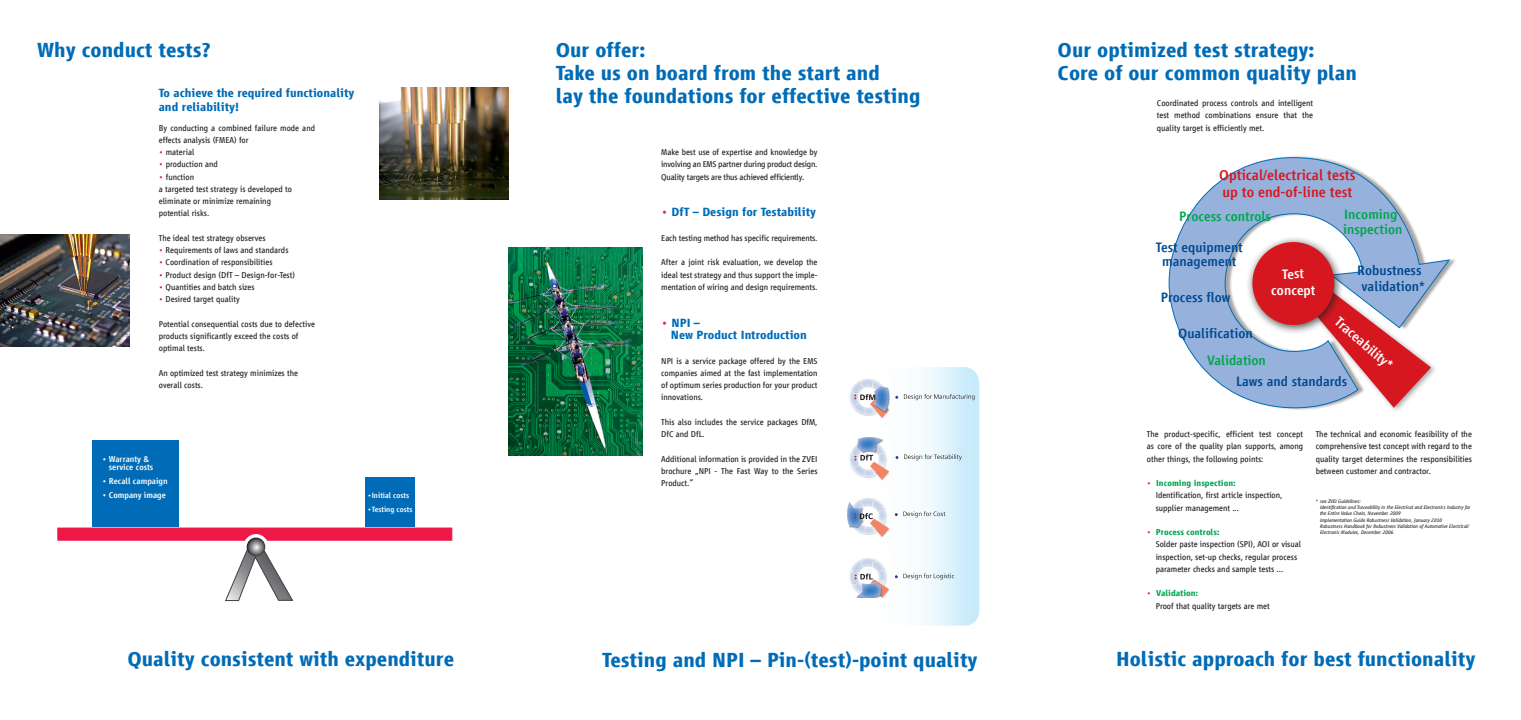
<style>
.page{position:relative;width:1521px;height:720px;background:#fff}
.page>*{position:absolute;margin:0;border:0;box-sizing:border-box;transform-origin:0 0}
.t1{font:700 21px/22.8px "Vialog LT Com";color:#006cb7}
.t2{font:500 14.88px/17.5px "Vialog LT Com";color:#d7171f}
.t3{font:500 14px/14px "Vialog LT Com";color:#014990;text-align:center}
.t4{font:500 14px/15.8px "Vialog LT Com";color:#00a54f}
.t5{font:500 14px/16.8px "Vialog LT Com";letter-spacing:-.01em;color:#fff;text-align:center}
.t6{font:700 12.25px/14px "Vialog LT Com";color:#006cb7}
.t7{font:8.75px/12.2px "Vialog LT Com";color:#231f20}
.t8{font:500 8.75px/8.8px "Vialog LT Com";color:#fff}
.t9{font:500 7.88px "Vialog LT Com";color:#fff}
.t10{font:italic 5.25px/6.1px "Vialog LT Com";color:#231f20}
.s1{color:#ed1845}
.s2{font-weight:700;color:#00a54f}
</style>
<div class="page">
<img style="left:379px;top:87px;width:129px;height:112px">
<div style="left:57px;top:527px;width:395px;height:13px;background:#ed1845;border:1px solid #ed1845"></div>
<div style="left:365px;top:477px;width:50px;height:49px;background:#006cb7"></div>
<div style="left:92px;top:440px;width:87px;height:86px;background:#006cb7"></div>
<div style="left:244px;top:534px;width:24px;height:24px;border:6px solid #fff;border-radius:50%"></div>
<svg style="left:225px;top:545px;width:69px;height:56px"></svg>
<svg style="left:247px;top:537px;width:18px;height:19px"></svg>
<svg style="left:847px;top:367px;width:132px;height:258px"></svg>
<img style="left:508px;top:247px;width:134px;height:208px">
<img style="left:0;top:234px;width:129px;height:112px">
<div style="left:1171px;top:155px;width:285px;height:256px;background:#231f20;opacity:.4"></div>
<svg style="left:1168px;top:157px;width:282px;height:251px"></svg>
<div style="left:1312px;top:285px;width:125px;height:129px;background:#231f20;opacity:.4"></div>
<svg style="left:1315px;top:288px;width:116px;height:119px"></svg>
<div style="left:1246px;top:236px;width:98px;height:98px;background:#231f20;opacity:.8"></div>
<div style="left:1252px;top:242px;width:82px;height:83px;background:#d7171f;border-radius:50%"></div>
<h1 class="t1" style="left:37px;top:39px;width:175px">Why conduct tests?</h1>
<h3 class="t6" style="left:159px;top:86px;width:197px">To achieve the required functionality and reliability!</h3>
<p class="t7" style="left:159px;top:121px;width:158px">By conducting a combined failure mode and effects analysis (FMEA) for</p>
<p class="t7" style="left:159px;top:146px;width:37px"><span class="s1">•</span> material</p>
<p class="t7" style="left:159px;top:158px;width:61px"><span class="s1">•</span> production and</p>
<p class="t7" style="left:159px;top:170px;width:135px"><span class="s1">•</span> function<br>a targeted test strategy is developed to eliminate or minimize remaining potential risks.</p>
<p class="t7" style="left:159px;top:232px;width:108px">The ideal test strategy observes</p>
<p class="t7" style="left:159px;top:244px;width:131px"><span class="s1">•</span> Requirements of laws and standards</p>
<p class="t7" style="left:159px;top:256px;width:115px"><span class="s1">•</span> Coordination of responsibilities</p>
<p class="t7" style="left:159px;top:268px;width:138px"><span class="s1">•</span> Product design (DfT – Design-for-Test)</p>
<p class="t7" style="left:159px;top:281px;width:97px"><span class="s1">•</span> Quantities and batch sizes</p>
<p class="t7" style="left:159px;top:293px;width:82px"><span class="s1">•</span> Desired target quality</p>
<p class="t7" style="left:159px;top:317px;width:158px">Potential consequential costs due to defective products significantly exceed the costs of optimal tests.</p>
<p class="t7" style="left:159px;top:366px;width:141px">An optimized test strategy minimizes the overall costs.</p>
<p class="t8" style="left:109px;top:454px;width:46px;text-indent:-7px">• Warranty &amp; service costs</p>
<p class="t8" style="left:102px;top:476px;width:67px">• Recall campaign</p>
<p class="t8" style="left:102px;top:490px;width:65px">• Company image</p>
<p class="t9" style="left:367px;top:490px;width:43px">•Initial costs</p>
<p class="t9" style="left:367px;top:504px;width:46px">•Testing costs</p>
<h1 class="t1" style="left:127px;top:647px;width:328px">Quality consistent with expenditure</h1>
<h1 class="t1" style="left:556px;top:39px;width:366px">Our offer:<br>Take us on board from the start and<br>lay the foundations for effective testing</h1>
<p class="t7" style="left:661px;top:146px;width:158px;text-align:justify">Make best use of expertise and knowledge by involving an EMS partner during product design.<br>Quality targets are thus achieved efficiently.</p>
<h3 class="t6" style="left:661px;top:205px;width:156px"><span class="s1">•</span> DfT – Design for Testability</h3>
<p class="t7" style="left:661px;top:232px;width:158px">Each testing method has specific requirements.</p>
<p class="t7" style="left:661px;top:256px;width:158px;text-align:justify">After a joint risk evaluation, we develop the ideal test strategy and thus support the imple&shy;mentation of wiring and design requirements.</p>
<h3 class="t6" style="left:671px;top:316px;width:137px;line-height:12.2px;text-indent:-10px"><span class="s1">•</span> NPI –<br>New Product Introduction</h3>
<p class="t7" style="left:661px;top:354px;width:158px;text-align:justify">NPI is a service package offered by the EMS companies aimed at the fast implementation of optimum series production for your product innovations.</p>
<p class="t7" style="left:661px;top:415px;width:158px">This also includes the service packages DfM,<br>DfC and DfL.</p>
<p class="t7" style="left:661px;top:452px;width:158px;text-align:justify">Additional information is provided in the ZVEI brochure „NPI - The Fast Way to the Series Product.“</p>
<h1 class="t1" style="left:1057px;top:39px;width:301px">Our optimized test strategy:<br>Core of our common quality plan</h1>
<p class="t7" style="left:1156px;top:97px;width:158px;text-align:justify">Coordinated process controls and intelligent test method combinations ensure that the quality target is efficiently met.</p>
<h2 class="t2" style="left:1219px;top:166px;width:138px">Optical/electrical tests up to end-of-line test</h2>
<h3 class="t4" style="left:1343px;top:206px;width:61px">Incoming inspection</h3>
<h3 class="t4" style="left:1179px;top:208px;width:93px">Process controls</h3>
<h3 class="t3" style="left:1155px;top:240px;width:88px">Test equipment management</h3>
<h3 class="t3" style="left:1357px;top:263px;width:69px;line-height:15.8px;text-align:left">Robustness validation*</h3>
<h3 class="t5" style="left:1342px;top:313px;width:73px;rotate:41deg">Traceability*</h3>
<h3 class="t5" style="left:1271px;top:265px;width:46px">Test concept</h3>
<h3 class="t3" style="left:1160px;top:290px;width:71px">Process flow</h3>
<h3 class="t3" style="left:1178px;top:326px;width:76px">Qualification</h3>
<h3 class="t4" style="left:1207px;top:353px;width:60px">Validation</h3>
<h3 class="t3" style="left:1236px;top:374px;width:113px">Laws and standards</h3>
<p class="t7" style="left:1147px;top:428px;width:158px;text-align:justify">The product-specific, efficient test concept as core of the quality plan supports, among other things, the following points:</p>
<p class="t7" style="left:1155px;top:477px;width:128px;text-indent:-9px"><span class="s1">•</span> <span class="s2">Incoming inspection:<br></span>Identification, first article inspection, supplier management ...</p>
<p class="t7" style="left:1155px;top:526px;width:147px;text-indent:-9px"><span class="s1">•</span> <span class="s2">Process controls:<br></span>Solder paste inspection (SPI), AOI or visual inspection, set-up checks, regular process parameter checks and sample tests ...</p>
<p class="t7" style="left:1155px;top:587px;width:116px;text-indent:-9px"><span class="s1">•</span> <span class="s2">Validation:<br></span>Proof that quality targets are met</p>
<p class="t7" style="left:1315px;top:428px;width:158px;text-align:justify">The technical and economic feasibility of the comprehensive test concept with regard to the quality target determines the responsibilities between customer and contractor.</p>
<p class="t10" style="left:1320px;top:498px;width:152px;text-indent:-4px">* see ZVEI Guidelines:<br>Identification and Traceability in the Electrical and Electronics Industry for the Entire Value Chain, November 2009<br>Implementation Guide Robustness Validation, January 2010<br>Robustness Handbook for Robustness Validation of Automotive Electrical/ Electronic Modules, December 2006</p>
<h1 class="t1" style="left:602px;top:648px;width:377px">Testing and NPI – Pin-(test)-point quality</h1>
<h1 class="t1" style="left:1116px;top:647px;width:360px">Holistic approach for best functionality</h1>
</div>
